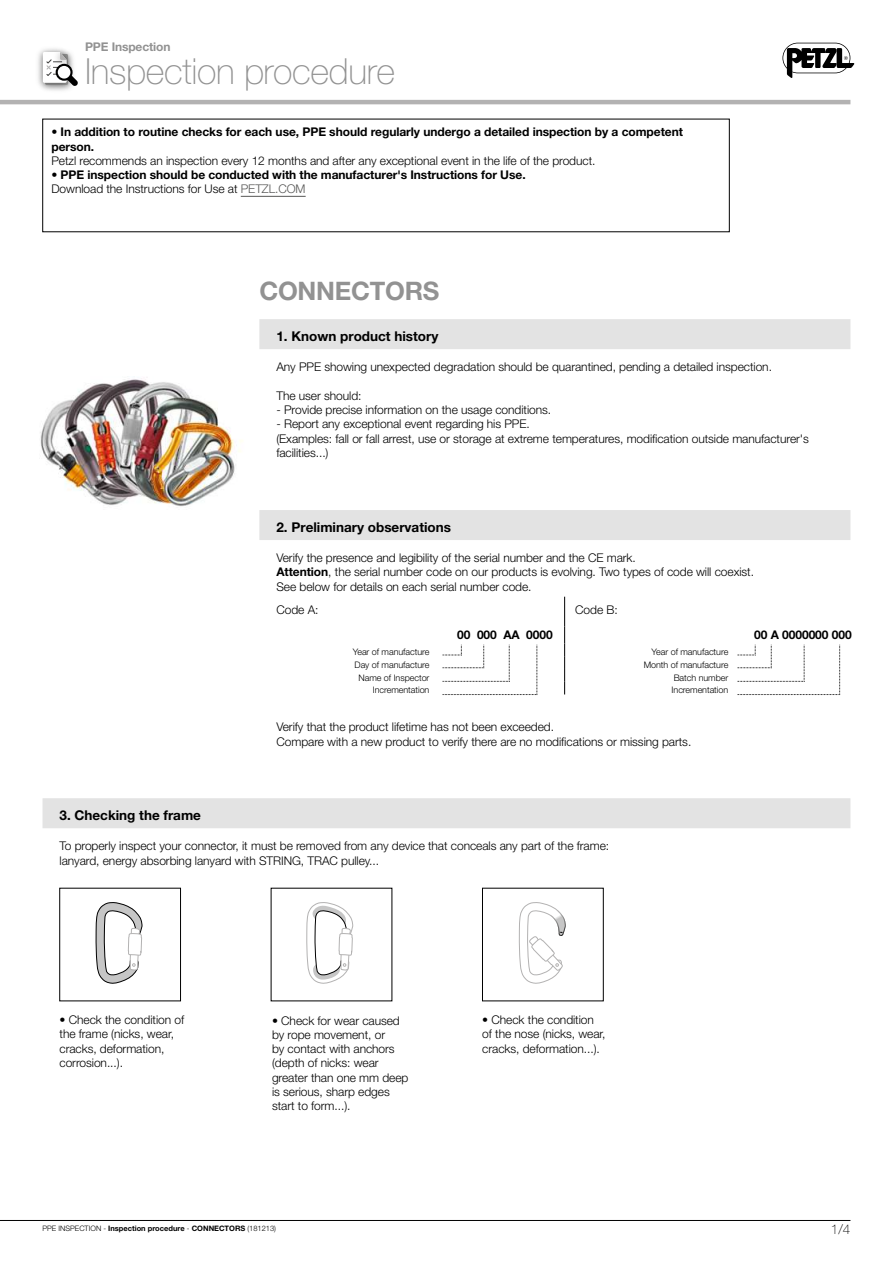
<style>
.page{position:relative;width:893px;height:1263px;background:#fff}
.page>*{position:absolute;margin:0;border:0;box-sizing:border-box;transform-origin:0 0}
.t1{font:100 36px "Helvetica Neue LT Pro";letter-spacing:-.01em;color:#929292}
.t2{font:700 25.5px "Helvetica Neue LT Pro";letter-spacing:-.01em;color:#929292}
.t3{font:700 13.5px "Helvetica Neue LT Pro";color:#000}
.t4{font:100 13.5px "Helvetica Neue LT Pro";color:#000}
.t5{font:300 12px/14.2px "Helvetica Neue LT Pro";letter-spacing:-.005em;color:#000}
.t6{font:700 12px/14.2px "Helvetica Neue LT Pro";letter-spacing:-.005em;color:#000}
.t7{font:700 12px "Helvetica Neue LT Pro";letter-spacing:-.01em;color:#929292}
.t8{font:300 9px "Helvetica Neue LT Pro";letter-spacing:-.005em;color:#000}
.t9{font:700 7.5px "Helvetica Neue LT Pro";color:#000}
.s1{font-weight:300}
.s2{font-weight:300;color:#575756}
.s3{font-weight:700}
</style>
<div class="page">
<svg style="left:782px;top:43px;width:72px;height:35px"></svg>
<hr style="left:0;top:1220px;width:850px;height:1px;background:#000">
<hr style="left:0;top:100px;width:850px;height:4px;background:#b3b2b2">
<svg style="left:95px;top:902px;width:48px;height:82px"></svg>
<svg style="left:306px;top:902px;width:47px;height:82px"></svg>
<svg style="left:519px;top:902px;width:47px;height:82px"></svg>
<img style="left:38px;top:48px;width:34px;height:43px">
<img style="left:50px;top:48px;width:22px;height:4px">
<svg style="left:43px;top:52px;width:35px;height:34px"></svg>
<img style="left:40px;top:378px;width:203px;height:129px">
<div style="left:43px;top:798px;width:807px;height:30px;background:#e3e3e3"></div>
<div style="left:259px;top:319px;width:591px;height:30px;background:#e3e3e3"></div>
<div style="left:259px;top:510px;width:591px;height:30px;background:#e3e3e3"></div>
<svg style="left:564px;top:597px;width:1px;height:97px"></svg>
<hr style="left:241px;top:196px;width:65px;height:1px;background:#575756">
<svg style="left:442px;top:644px;width:96px;height:51px"></svg>
<svg style="left:737px;top:644px;width:103px;height:51px"></svg>
<p class="t7" style="left:85px;top:39px;width:87px">PPE Inspection</p>
<h1 class="t1" style="left:85px;top:51px;width:312px">Inspection procedure</h1>
<p class="t6" style="left:51px;top:125px;width:633px">• In addition to routine checks for each use, PPE should regularly undergo a detailed inspection by a competent person.</p>
<p class="t5" style="left:51px;top:153px;width:546px">Petzl recommends an inspection every 12 months and after any exceptional event in the life of the product.</p>
<p class="t6" style="left:51px;top:167px;width:476px">• PPE inspection should be conducted with the manufacturer's Instructions for Use.<br><span class="s1">Download the Instructions for Use at</span> <span class="s2">PETZL.COM</span></p>
<h2 class="t2" style="left:259px;top:276px;width:182px">CONNECTORS</h2>
<p class="t3" style="left:276px;top:327px;width:164px">1. Known product history</p>
<p class="t5" style="left:276px;top:360px;width:497px">Any PPE showing unexpected degradation should be quarantined, pending a detailed inspection.</p>
<p class="t5" style="left:276px;top:388px;width:87px">The user should:</p>
<p class="t5" style="left:276px;top:402px;width:276px">- Provide precise information on the usage conditions.</p>
<p class="t5" style="left:276px;top:417px;width:534px">- Report any exceptional event regarding his PPE.<br>(Examples: fall or fall arrest, use or storage at extreme temperatures, modification outside manufacturer's facilities...)</p>
<p class="t3" style="left:276px;top:518px;width:176px">2. Preliminary observations</p>
<p class="t5" style="left:276px;top:550px;width:479px">Verify the presence and legibility of the serial number and the CE mark.<br><span class="s3">Attention</span>, the serial number code on our products is evolving. Two types of code will coexist.<br>See below for details on each serial number code.</p>
<p class="t5" style="left:276px;top:602px;width:44px">Code A:</p>
<p class="t5" style="left:575px;top:602px;width:44px">Code B:</p>
<p class="t6" style="left:457px;top:627px;width:97px">00 000 AA 0000</p>
<p class="t6" style="left:754px;top:627px;width:99px">00 A 0000000 000</p>
<p class="t8" style="left:353px;top:646px;width:78px">Year of manufacture</p>
<p class="t8" style="left:652px;top:646px;width:78px">Year of manufacture</p>
<p class="t8" style="left:355px;top:659px;width:76px">Day of manufacture</p>
<p class="t8" style="left:644px;top:659px;width:86px">Month of manufacture</p>
<p class="t8" style="left:358px;top:672px;width:72px">Name of Inspector</p>
<p class="t8" style="left:674px;top:672px;width:56px">Batch number</p>
<p class="t8" style="left:373px;top:685px;width:58px">Incrementation</p>
<p class="t8" style="left:672px;top:685px;width:58px">Incrementation</p>
<p class="t5" style="left:276px;top:720px;width:416px">Verify that the product lifetime has not been exceeded.<br>Compare with a new product to verify there are no modifications or missing parts.</p>
<p class="t3" style="left:60px;top:806px;width:143px">3. Checking the frame</p>
<p class="t5" style="left:60px;top:839px;width:551px">To properly inspect your connector, it must be removed from any device that conceals any part of the frame: lanyard, energy absorbing lanyard with STRING, TRAC pulley...</p>
<p class="t5" style="left:60px;top:1012px;width:126px">• Check the condition of the frame (nicks, wear, cracks, deformation, corrosion...).</p>
<p class="t5" style="left:272px;top:1013px;width:138px">• Check for wear caused by rope movement, or<br>by contact with anchors (depth of nicks: wear greater than one mm deep is serious, sharp edges start to form...).</p>
<p class="t5" style="left:482px;top:1012px;width:125px">• Check the condition of the nose (nicks, wear, cracks, deformation...).</p>
<p class="t9" style="left:43px;top:1224px;width:235px"><span class="s1">PPE INSPECTION -</span> Inspection procedure <span class="s1">-</span> CONNECTORS <span class="s1">(181213)</span></p>
<p class="t4" style="left:831px;top:1222px;width:21px">1/4</p>
</div>
